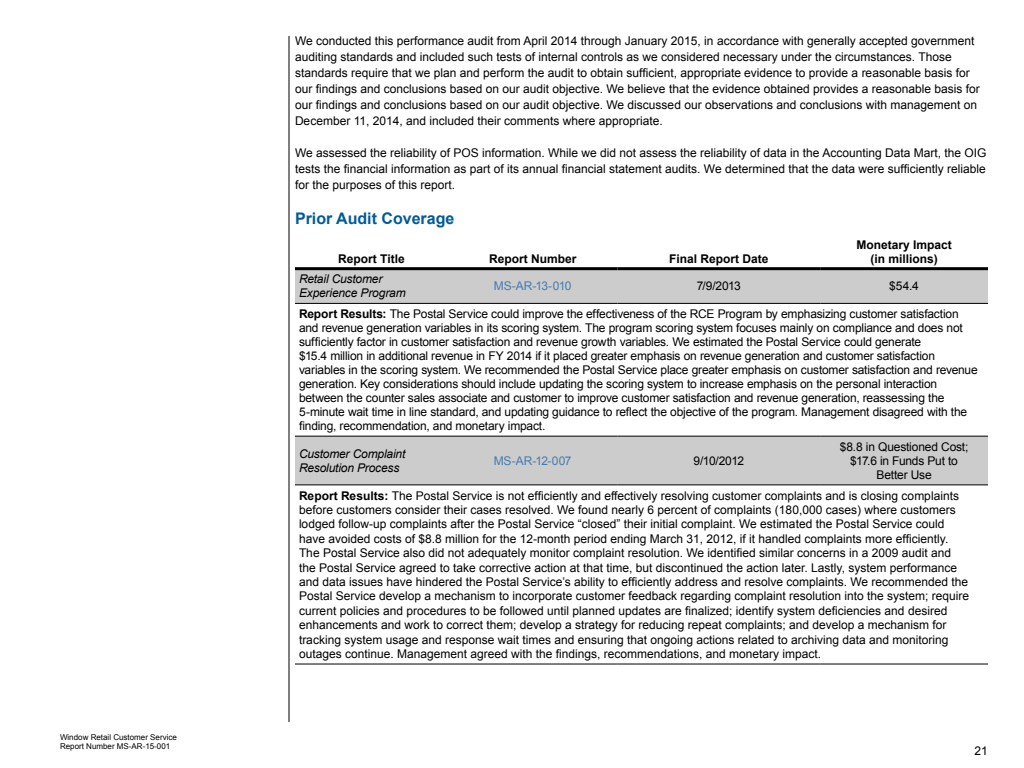
<style>
.page{position:relative;width:1024px;height:768px;background:#fff}
.page>*{position:absolute;margin:0;border:0;box-sizing:border-box;transform-origin:0 0}
.t1{font:700 16px "Arial";color:#005a9b}
.t2{font:12px/14.4px "Arial";color:#000}
.t3{font:italic 12px/14px "Arial";letter-spacing:-.015em;color:#000}
.t4{font:700 12px/14px "Arial";color:#000;text-align:center}
.t5{font:12px "Arial";letter-spacing:-.02em;color:#477ab2}
.t6{font:8px/9.6px "Arial";color:#000}
.s1{font-weight:700}
</style>
<div class="page">
<hr style="left:289px;top:36px;width:1px;height:686px;background:#000">
<svg style="left:295px;top:270px;width:693px;height:215px"></svg>
<hr style="left:295px;top:303px;width:153px;height:1px;background:#000">
<hr style="left:448px;top:303px;width:169px;height:1px;background:#000">
<hr style="left:617px;top:303px;width:203px;height:1px;background:#000">
<hr style="left:820px;top:303px;width:168px;height:1px;background:#000">
<hr style="left:295px;top:436px;width:153px;height:1px;background:#000">
<hr style="left:448px;top:436px;width:169px;height:1px;background:#000">
<hr style="left:617px;top:436px;width:203px;height:1px;background:#000">
<hr style="left:820px;top:436px;width:168px;height:1px;background:#000">
<hr style="left:295px;top:485px;width:153px;height:1px;background:#000">
<hr style="left:448px;top:485px;width:169px;height:1px;background:#000">
<hr style="left:617px;top:485px;width:203px;height:1px;background:#000">
<hr style="left:820px;top:485px;width:168px;height:1px;background:#000">
<hr style="left:295px;top:664px;width:153px;height:1px;background:#000">
<hr style="left:448px;top:664px;width:169px;height:1px;background:#000">
<hr style="left:617px;top:664px;width:203px;height:1px;background:#000">
<hr style="left:820px;top:664px;width:168px;height:1px;background:#000">
<hr style="left:295px;top:267px;width:153px;height:3px;background:#000">
<hr style="left:448px;top:267px;width:169px;height:3px;background:#000">
<hr style="left:617px;top:267px;width:203px;height:3px;background:#000">
<hr style="left:820px;top:267px;width:168px;height:3px;background:#000">
<p class="t2" style="left:295px;top:33px;width:686px;line-height:16px">We conducted this performance audit from April 2014 through January 2015, in accordance with generally accepted government auditing standards and included such tests of internal controls as we considered necessary under the circumstances. Those standards require that we plan and perform the audit to obtain sufficient, appropriate evidence to provide a reasonable basis for our findings and conclusions based on our audit objective. We believe that the evidence obtained provides a reasonable basis for our findings and conclusions based on our audit objective. We discussed our observations and conclusions with management on December 11, 2014, and included their comments where appropriate.</p>
<p class="t2" style="left:295px;top:145px;width:693px;line-height:16px;text-align:justify">We assessed the reliability of POS information. While we did not assess the reliability of data in the Accounting Data Mart, the OIG tests the financial information as part of its annual financial statement audits. We determined that the data were sufficiently reliable for the purposes of this report.</p>
<h1 class="t1" style="left:295px;top:208px;width:161px">Prior Audit Coverage</h1>
<p class="t4" style="left:338px;top:252px;width:68px">Report Title</p>
<p class="t4" style="left:489px;top:252px;width:89px">Report Number</p>
<p class="t4" style="left:669px;top:252px;width:101px">Final Report Date</p>
<p class="t4" style="left:856px;top:238px;width:97px">Monetary Impact (in millions)</p>
<p class="t3" style="left:299px;top:272px;width:108px">Retail Customer<br>Experience Program</p>
<p class="t5" style="left:494px;top:278px;width:79px">MS-AR-13-010</p>
<p class="t2" style="left:697px;top:279px;width:45px">7/9/2013</p>
<p class="t2" style="left:889px;top:279px;width:31px">$54.4</p>
<p class="t2" style="left:299px;top:307px;width:680px;line-height:14px"><span class="s1">Report Results:</span> The Postal Service could improve the effectiveness of the RCE Program by emphasizing customer satisfaction and revenue generation variables in its scoring system. The program scoring system focuses mainly on compliance and does not sufficiently factor in customer satisfaction and revenue growth variables. We estimated the Postal Service could generate<br>$15.4 million in additional revenue in FY 2014 if it placed greater emphasis on revenue generation and customer satisfaction variables in the scoring system. We recommended the Postal Service place greater emphasis on customer satisfaction and revenue generation. Key considerations should include updating the scoring system to increase emphasis on the personal interaction between the counter sales associate and customer to improve customer satisfaction and revenue generation, reassessing the 5-minute wait time in line standard, and updating guidance to reflect the objective of the program. Management disagreed with the finding, recommendation, and monetary impact.</p>
<p class="t3" style="left:299px;top:447px;width:108px">Customer Complaint<br>Resolution Process</p>
<p class="t5" style="left:494px;top:453px;width:79px">MS-AR-12-007</p>
<p class="t2" style="left:694px;top:454px;width:52px">9/10/2012</p>
<p class="t2" style="left:840px;top:440px;width:130px;line-height:14px;text-align:center">$8.8 in Questioned Cost; $17.6 in Funds Put to<br>Better Use</p>
<p class="t2" style="left:299px;top:488px;width:672px"><span class="s1">Report Results:</span> The Postal Service is not efficiently and effectively resolving customer complaints and is closing complaints before customers consider their cases resolved. We found nearly 6 percent of complaints (180,000 cases) where customers lodged follow-up complaints after the Postal Service “closed” their initial complaint. We estimated the Postal Service could have avoided costs of $8.8 million for the 12-month period ending March 31, 2012, if it handled complaints more efficiently.<br>The Postal Service also did not adequately monitor complaint resolution. We identified similar concerns in a 2009 audit and the Postal Service agreed to take corrective action at that time, but discontinued the action later. Lastly, system performance and data issues have hindered the Postal Service’s ability to efficiently address and resolve complaints. We recommended the Postal Service develop a mechanism to incorporate customer feedback regarding complaint resolution into the system; require current policies and procedures to be followed until planned updates are finalized; identify system deficiencies and desired enhancements and work to correct them; develop a strategy for reducing repeat complaints; and develop a mechanism for tracking system usage and response wait times and ensuring that ongoing actions related to archiving data and monitoring outages continue. Management agreed with the findings, recommendations, and monetary impact.</p>
<p class="t6" style="left:60px;top:732px;width:118px">Window Retail Customer Service<br>Report Number MS-AR-15-001</p>
<p class="t2" style="left:975px;top:743px;width:15px">21</p>
</div>
